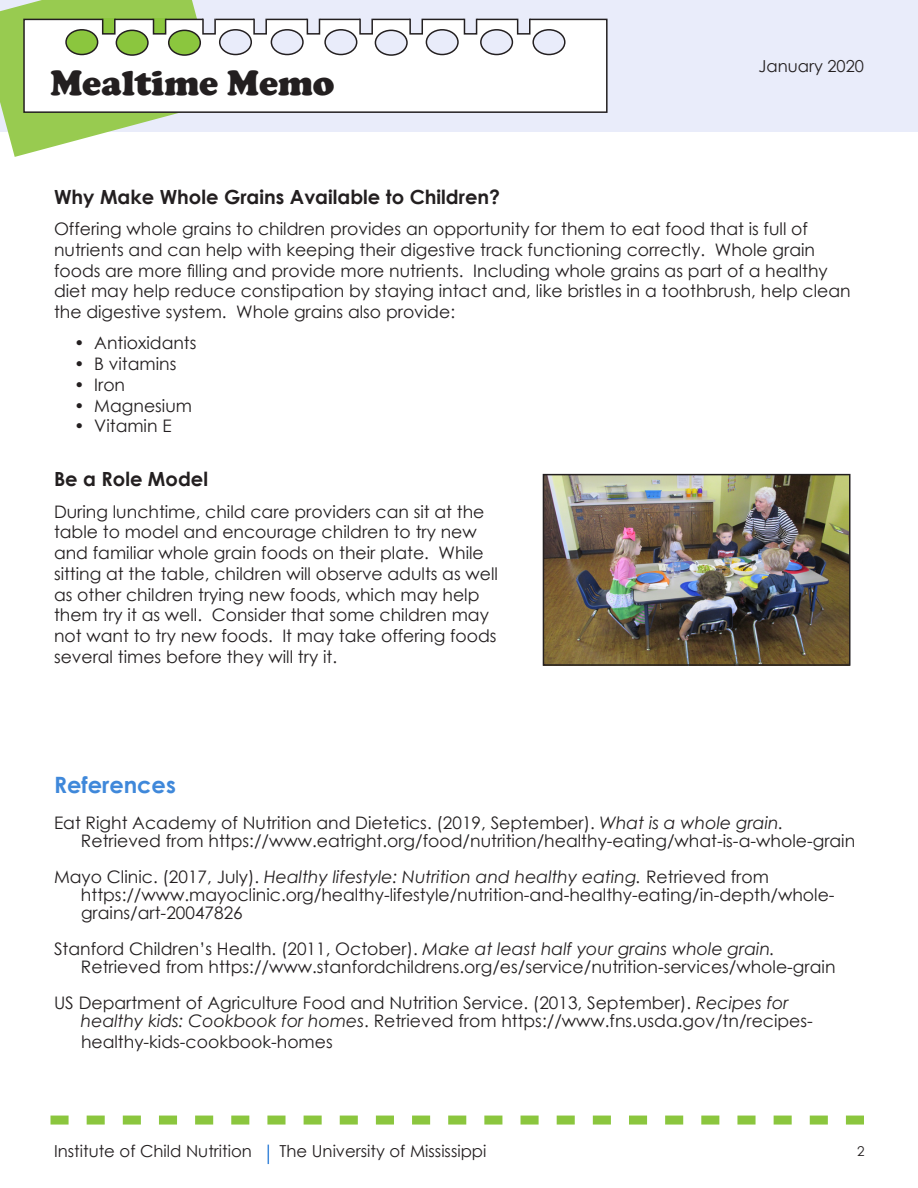
<style>
.page{position:relative;width:918px;height:1188px;background:#fff}
.page>*{position:absolute;margin:0;border:0;box-sizing:border-box;transform-origin:0 0}
.t1{font:900 36px "Cooper";color:#231f20}
.t2{font:700 22.5px "Century Gothic";color:#3f88da}
.t3{font:700 19.5px "Century Gothic";color:#231f20}
.t4{font:17.25px/20.7px "Century Gothic";color:#231f20}
.t5{font:italic 17.25px "Century Gothic";color:#231f20}
.t6{font:16.5px "Century Gothic";color:#231f20}
.t7{font:13.5px "Century Gothic";color:#231f20}
.s1{font-style:italic}
.s2{font-style:normal}
</style>
<div class="page">
<div style="left:0;top:0;width:918px;height:132px;background:#e9ecfa"></div>
<svg style="left:0;top:0;width:197px;height:157px"></svg>
<svg style="left:23px;top:18px;width:585px;height:96px;background:#f4f4f4"></svg>
<hr style="left:114px;top:19px;width:40px;height:1px;background:#231f20">
<div style="left:66px;top:30px;width:32px;height:25px;background:#8bc63e;border-radius:50%"></div>
<div style="left:65px;top:29px;width:33px;height:26px;border:2px solid #231f20;border-radius:50%"></div>
<div style="left:116px;top:30px;width:32px;height:25px;background:#8bc63e;border-radius:50%"></div>
<div style="left:116px;top:30px;width:33px;height:26px;border:2px solid #231f20;border-radius:50%"></div>
<div style="left:169px;top:30px;width:31px;height:25px;background:#8bc63e;border-radius:50%"></div>
<div style="left:168px;top:30px;width:33px;height:26px;border:2px solid #231f20;border-radius:50%"></div>
<div style="left:220px;top:30px;width:31px;height:25px;background:#e9ecfa;border-radius:50%"></div>
<div style="left:219px;top:29px;width:33px;height:26px;border:2px solid #231f20;border-radius:50%"></div>
<div style="left:271px;top:30px;width:32px;height:25px;background:#e9ecfa;border-radius:50%"></div>
<div style="left:271px;top:29px;width:33px;height:26px;border:2px solid #231f20;border-radius:50%"></div>
<div style="left:325px;top:30px;width:32px;height:25px;background:#e9ecfa;border-radius:50%"></div>
<div style="left:324px;top:29px;width:33px;height:26px;border:2px solid #231f20;border-radius:50%"></div>
<div style="left:375px;top:30px;width:32px;height:25px;background:#e9ecfa;border-radius:50%"></div>
<div style="left:375px;top:30px;width:33px;height:26px;border:2px solid #231f20;border-radius:50%"></div>
<div style="left:426px;top:30px;width:32px;height:25px;background:#e9ecfa;border-radius:50%"></div>
<div style="left:426px;top:29px;width:33px;height:26px;border:2px solid #231f20;border-radius:50%"></div>
<div style="left:481px;top:30px;width:31px;height:25px;background:#e9ecfa;border-radius:50%"></div>
<div style="left:480px;top:29px;width:33px;height:26px;border:2px solid #231f20;border-radius:50%"></div>
<div style="left:533px;top:30px;width:32px;height:25px;background:#e9ecfa;border-radius:50%"></div>
<div style="left:532px;top:29px;width:34px;height:26px;border:2px solid #231f20;border-radius:50%"></div>
<div style="left:103px;top:19px;width:12px;height:15px;background:#8bc63e"></div>
<div style="left:102px;top:18px;width:14px;height:17px;border:2px solid #231f20"></div>
<div style="left:154px;top:19px;width:12px;height:15px;background:#8bc63e"></div>
<div style="left:153px;top:18px;width:13px;height:17px;border:2px solid #231f20"></div>
<div style="left:203px;top:19px;width:12px;height:15px;background:#e9ecfa"></div>
<div style="left:202px;top:18px;width:14px;height:17px;border:2px solid #231f20"></div>
<div style="left:254px;top:19px;width:12px;height:15px;background:#e9ecfa"></div>
<div style="left:253px;top:18px;width:14px;height:17px;border:2px solid #231f20"></div>
<div style="left:307px;top:19px;width:12px;height:15px;background:#e9ecfa"></div>
<div style="left:307px;top:18px;width:13px;height:17px;border:2px solid #231f20"></div>
<div style="left:464px;top:19px;width:13px;height:15px;background:#e9ecfa"></div>
<div style="left:464px;top:18px;width:13px;height:17px;border:2px solid #231f20"></div>
<div style="left:410px;top:19px;width:12px;height:15px;background:#e9ecfa"></div>
<div style="left:409px;top:18px;width:14px;height:17px;border:2px solid #231f20"></div>
<div style="left:360px;top:19px;width:12px;height:15px;background:#e9ecfa"></div>
<div style="left:359px;top:18px;width:14px;height:17px;border:2px solid #231f20"></div>
<div style="left:518px;top:19px;width:12px;height:15px;background:#e9ecfa"></div>
<div style="left:517px;top:18px;width:14px;height:17px;border:2px solid #231f20"></div>
<svg style="left:268px;top:1145px;width:1px;height:19px"></svg>
<svg style="left:51px;top:1116px;width:813px;height:9px"></svg>
<img style="left:546px;top:477px;width:301px;height:186px">
<div style="left:543px;top:474px;width:307px;height:192px;border:2px solid #231f20"></div>
<h1 class="t1" style="left:51px;top:62px;width:286px">Mealtime Memo</h1>
<p class="t6" style="left:758px;top:55px;width:107px">January 2020</p>
<p class="t3" style="left:54px;top:182px;width:448px">Why Make Whole Grains Available to Children?</p>
<p class="t4" style="left:54px;top:218px;width:798px">Offering whole grains to children provides an opportunity for them to eat food that is full of nutrients and can help with keeping their digestive track functioning correctly. Whole grain foods are more filling and provide more nutrients. Including whole grains as part of a healthy diet may help reduce constipation by staying intact and, like bristles in a toothbrush, help clean the digestive system. Whole grains also provide:</p>
<p class="t4" style="left:74px;top:333px;width:124px">• Antioxidants</p>
<p class="t4" style="left:74px;top:353px;width:104px">• B vitamins</p>
<p class="t4" style="left:74px;top:374px;width:52px">• Iron</p>
<p class="t4" style="left:74px;top:395px;width:119px">• Magnesium</p>
<p class="t4" style="left:74px;top:415px;width:99px">• Vitamin E</p>
<p class="t3" style="left:54px;top:464px;width:156px">Be a Role Model</p>
<p class="t4" style="left:54px;top:501px;width:445px">During lunchtime, child care providers can sit at the table to model and encourage children to try new and familiar whole grain foods on their plate. While sitting at the table, children will observe adults as well as other children trying new foods, which may help them try it as well. Consider that some children may not want to try new foods. It may take offering foods several times before they will try it.</p>
<p class="t2" style="left:54px;top:768px;width:123px">References</p>
<p class="t4" style="left:81px;top:814px;width:776px;line-height:18px;text-indent:-27px">Eat Right Academy of Nutrition and Dietetics. (2019, September). <span class="s1">What is a whole grain.<br></span>Retrieved from https://www.eatright.org/food/nutrition/healthy-eating/what-is-a-whole-grain</p>
<p class="t5" style="left:54px;top:865px;width:716px"><span class="s2">Mayo Clinic. (2017, July).</span> Healthy lifestyle: Nutrition and healthy eating. <span class="s2">Retrieved from</span></p>
<p class="t4" style="left:81px;top:886px;width:755px;line-height:18px">https://www.mayoclinic.org/healthy-lifestyle/nutrition-and-healthy-eating/in-depth/whole&shy;grains/art-20047826</p>
<p class="t4" style="left:81px;top:940px;width:756px;line-height:18px;text-indent:-27px">Stanford Children’s Health. (2011, October). <span class="s1">Make at least half your grains whole grain.<br></span>Retrieved from https://www.stanfordchildrens.org/es/service/nutrition-services/whole-grain</p>
<p class="t4" style="left:54px;top:992px;width:736px">US Department of Agriculture Food and Nutrition Service. (2013, September). <span class="s1">Recipes for</span></p>
<p class="t4" style="left:81px;top:1010px;width:733px"><span class="s1">healthy kids: Cookbook for homes</span>. Retrieved from https://www.fns.usda.gov/tn/recipes&shy;healthy-kids-cookbook-homes</p>
<p class="t6" style="left:54px;top:1140px;width:199px">Institute of Child Nutrition</p>
<p class="t6" style="left:279px;top:1140px;width:209px">The University of Mississippi</p>
<p class="t7" style="left:857px;top:1141px;width:9px">2</p>
</div>
